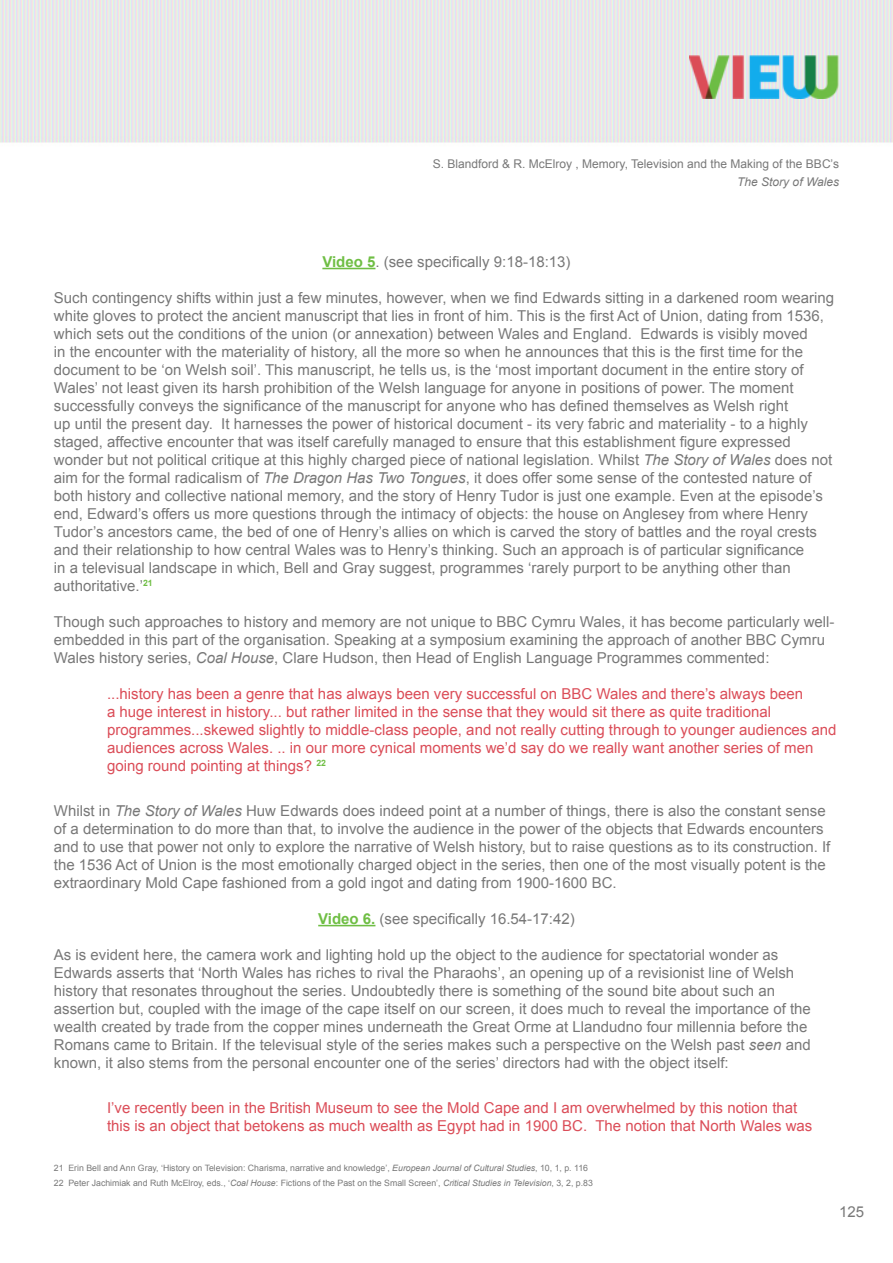
<style>
.page{position:relative;width:893px;height:1263px;background:#fff}
.page>*{position:absolute;margin:0;border:0;box-sizing:border-box;transform-origin:0 0}
.t1{font:15px/18px "Arial";color:#787878}
.t2{font:15px/18px "Arial";color:#db4d58}
.t3{font:12px "Arial";color:#787878}
.t4{font:italic 12px "Arial";color:#787878}
.t5{font:8.7px/14.4px "Arial";color:#787878}
.s1{font-weight:700;color:#6fbe44}
.s2{font-style:italic}
</style>
<div class="page">
<hr style="left:322px;top:268px;width:53px;height:1px;background:#6fbe44">
<hr style="left:318px;top:925px;width:57px;height:1px;background:#6fbe44">
<img style="left:689px;top:55px;width:150px;height:44px">
<p class="t3" style="left:433px;top:155px;width:408px">S. Blandford &amp; R. McElroy , Memory, Television and the Making of the BBC’s</p>
<p class="t4" style="left:737px;top:174px;width:103px">The Story of Wales</p>
<p class="t1" style="left:322px;top:253px;width:250px"><span class="s1">Video 5</span>. (see specifically 9:18-18:13)</p>
<p class="t1" style="left:54px;top:289px;width:782px">Such contingency shifts within just a few minutes, however, when we find Edwards sitting in a darkened room wearing white gloves to protect the ancient manuscript that lies in front of him. This is the first Act of Union, dating from 1536, which sets out the conditions of the union (or annexation) between Wales and England. Edwards is visibly moved<br>in the encounter with the materiality of history, all the more so when he announces that this is the first time for the document to be ‘on Welsh soil’. This manuscript, he tells us, is the ‘most important document in the entire story of Wales’ not least given its harsh prohibition of the Welsh language for anyone in positions of power. The moment successfully conveys the significance of the manuscript for anyone who has defined themselves as Welsh right<br>up until the present day. It harnesses the power of historical document - its very fabric and materiality - to a highly staged, affective encounter that was itself carefully managed to ensure that this establishment figure expressed wonder but not political critique at this highly charged piece of national legislation. Whilst <span class="s2">The Story of Wales</span> does not aim for the formal radicalism of <span class="s2">The Dragon Has Two Tongues</span>, it does offer some sense of the contested nature of both history and collective national memory, and the story of Henry Tudor is just one example. Even at the episode’s end, Edward’s offers us more questions through the intimacy of objects: the house on Anglesey from where Henry Tudor’s ancestors came, the bed of one of Henry’s allies on which is carved the story of battles and the royal crests and their relationship to how central Wales was to Henry’s thinking. Such an approach is of particular significance<br>in a televisual landscape in which, Bell and Gray suggest, programmes ‘rarely purport to be anything other than authoritative.’<sup>21</sup></p>
<p class="t1" style="left:54px;top:613px;width:782px">Though such approaches to history and memory are not unique to BBC Cymru Wales, it has become particularly well&shy;embedded in this part of the organisation. Speaking at a symposium examining the approach of another BBC Cymru<br>Wales history series, <span class="s2">Coal House</span>, Clare Hudson, then Head of English Language Programmes commented:</p>
<p class="t2" style="left:107px;top:685px;width:731px">...history has been a genre that has always been very successful on BBC Wales and there’s always been<br>a huge interest in history... but rather limited in the sense that they would sit there as quite traditional programmes...skewed slightly to middle-class people, and not really cutting through to younger audiences and audiences across Wales. .. in our more cynical moments we’d say do we really want another series of men going round pointing at things? <sup>22</sup></p>
<p class="t1" style="left:54px;top:802px;width:778px">Whilst in <span class="s2">The Story of Wales</span> Huw Edwards does indeed point at a number of things, there is also the constant sense of a determination to do more than that, to involve the audience in the power of the objects that Edwards encounters and to use that power not only to explore the narrative of Welsh history, but to raise questions as to its construction. If the 1536 Act of Union is the most emotionally charged object in the series, then one of the most visually potent is the extraordinary Mold Cape fashioned from a gold ingot and dating from 1900-1600 BC.</p>
<p class="t1" style="left:318px;top:910px;width:258px"><span class="s1">Video 6.</span> (see specifically 16.54-17:42)</p>
<p class="t1" style="left:54px;top:946px;width:759px">As is evident here, the camera work and lighting hold up the object to the audience for spectatorial wonder as Edwards asserts that ‘North Wales has riches to rival the Pharaohs’, an opening up of a revisionist line of Welsh history that resonates throughout the series. Undoubtedly there is something of the sound bite about such an assertion but, coupled with the image of the cape itself on our screen, it does much to reveal the importance of the wealth created by trade from the copper mines underneath the Great Orme at Llandudno four millennia before the Romans came to Britain. If the televisual style of the series makes such a perspective on the Welsh past <span class="s2">seen</span> and known, it also stems from the personal encounter one of the series’ directors had with the object itself:</p>
<p class="t2" style="left:107px;top:1099px;width:707px">I’ve recently been in the British Museum to see the Mold Cape and I am overwhelmed by this notion that this is an object that betokens as much wealth as Egypt had in 1900 BC. The notion that North Wales was</p>
<p class="t5" style="left:54px;top:1161px;width:541px">21 Erin Bell and Ann Gray, ‘History on Television: Charisma, narrative and knowledge’, <span class="s2">European Journal of Cultural Studies</span>, 10, 1, p. 116<br>22 Peter Jachimiak and Ruth McElroy, eds., ‘<span class="s2">Coal House</span>: Fictions of the Past on the Small Screen’, <span class="s2">Critical Studies in Television</span>, 3, 2, p.83</p>
<p class="t1" style="left:839px;top:1202px;width:27px">125</p>
</div>
